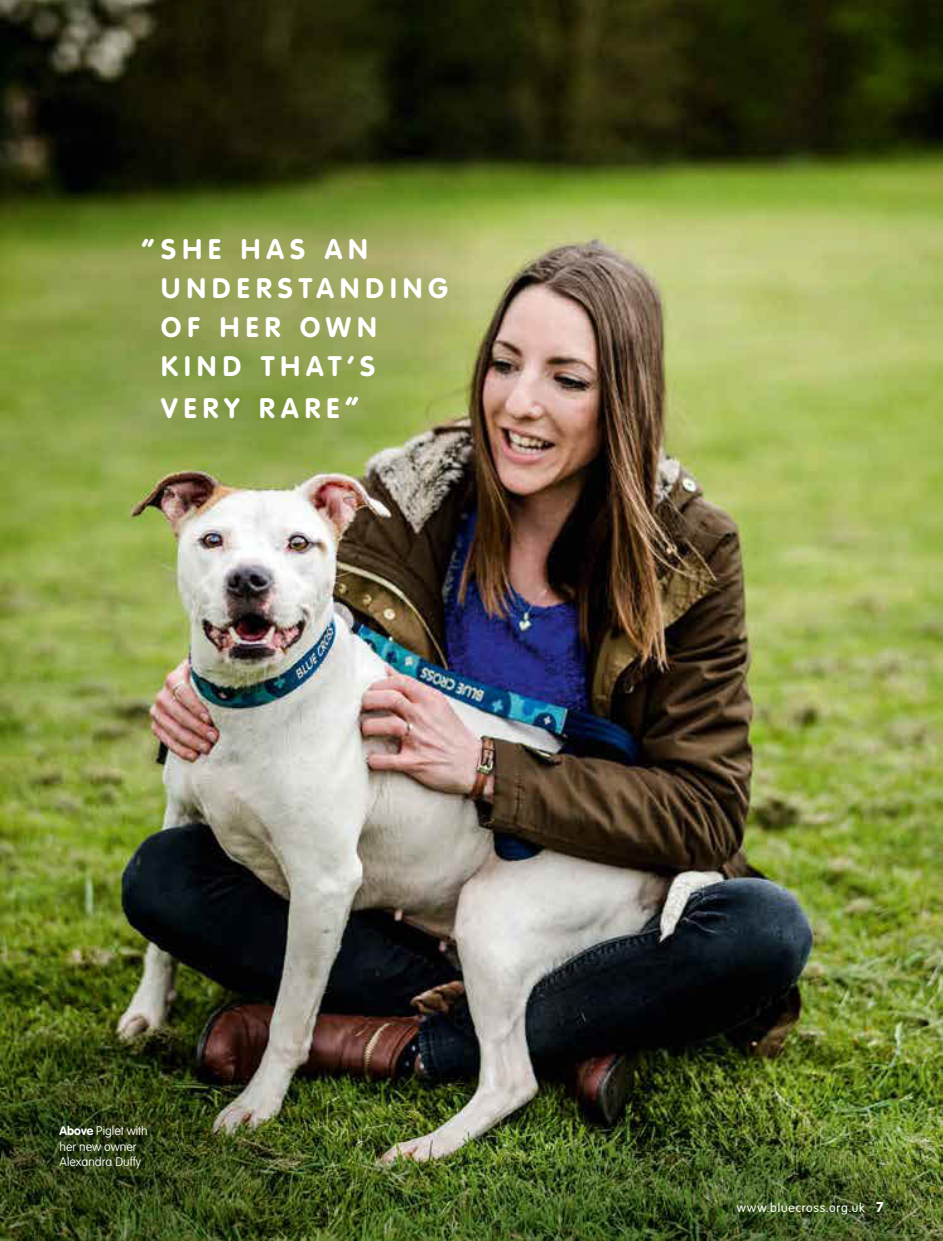
<style>
.page{position:relative;width:943px;height:1241px;background:#fff}
.page>*{position:absolute;margin:0;border:0;box-sizing:border-box;transform-origin:0 0}
.t1{font:700 27.82px/39.6px "VAG Rounded";letter-spacing:.225em;color:#fff}
.t2{font:100 12.25px/15.8px "VAG Rounded";color:#fff}
.t3{font:300 12.25px "VAG Rounded";letter-spacing:.065em;color:#fff}
.s1{font-size:29.22px}
.s2{font-weight:700}
.s3{font-weight:700;font-size:14px}
</style>
<div class="page">
<img style="left:1px;top:0;width:942px;height:1240px">
<p class="t1" style="left:161px;top:230px;width:288px;text-indent:-20px">“SHE HAS AN<br>UNDERSTANDING<br>OF HER OWN<br>KIND THAT’S<br>VERY RARE<span class="s1">”</span></p>
<p class="t2" style="left:60px;top:1122px;width:90px"><span class="s2">Above</span> Piglet with her new owner<br>Alexandra Duffy</p>
<p class="t3" style="left:737px;top:1200px;width:148px">www.bluecross.org.uk <span class="s3">7</span></p>
</div>
